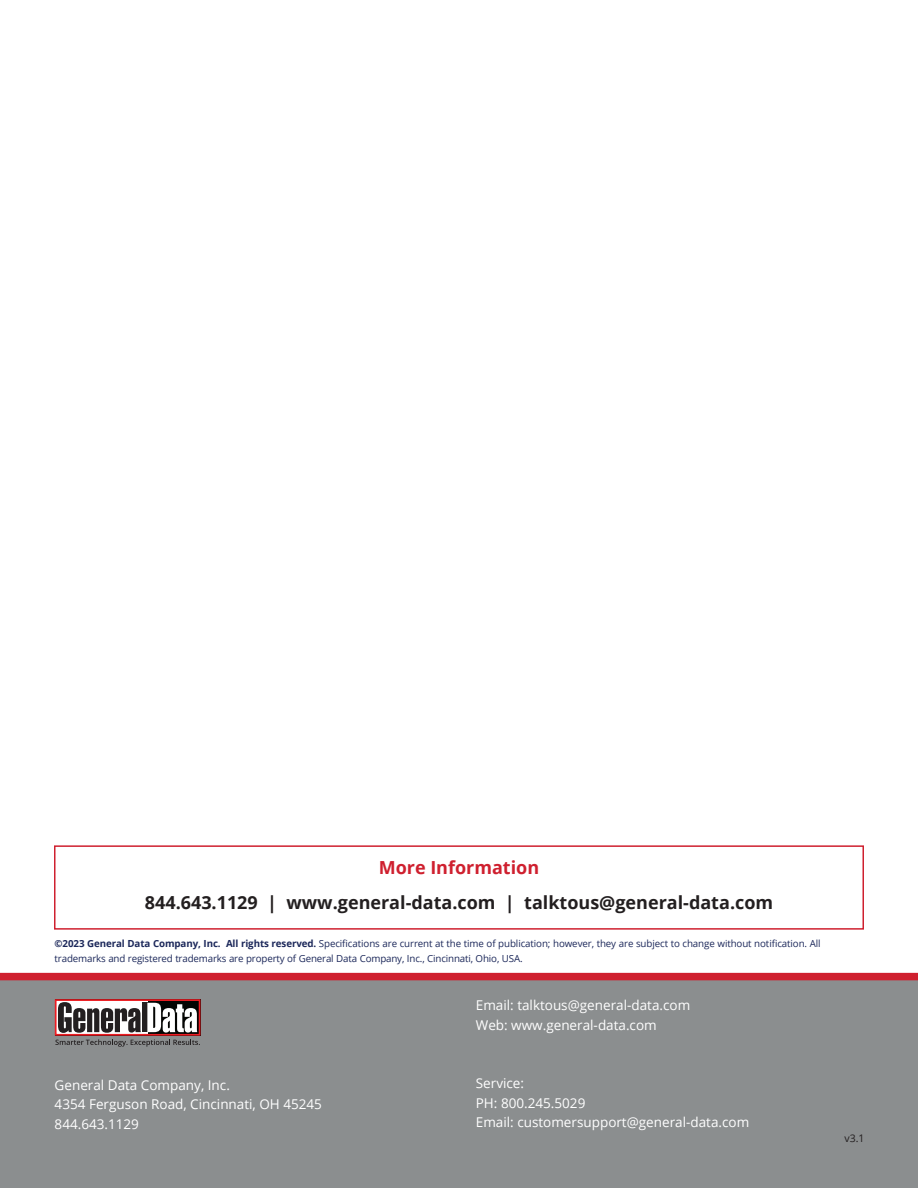
<style>
.page{position:relative;width:918px;height:1188px;background:#fff}
.page>*{position:absolute;margin:0;border:0;box-sizing:border-box;transform-origin:0 0}
.t1{font:700 18px "Open Sans";color:#231f20}
.t2{font:700 18px "Open Sans";color:#cf202f}
.t3{font:13.5px/19.5px "Open Sans";color:#fff}
.t4{font:10.5px "Open Sans";color:#231f20}
.t5{font:9.75px/15px "Open Sans";letter-spacing:-.01em;color:#1c285a}
.s1{font-weight:700}
</style>
<div class="page">
<div style="left:0;top:980px;width:918px;height:208px;background:#8b8e8f"></div>
<div style="left:0;top:973px;width:918px;height:7px;background:#cf202f"></div>
<div style="left:54px;top:845px;width:810px;height:85px;border:2px solid #cf202f"></div>
<svg style="left:58px;top:1002px;width:83px;height:31px"></svg>
<div style="left:142px;top:1003px;width:5px;height:29px;background:#231f20"></div>
<svg style="left:147px;top:1003px;width:50px;height:30px"></svg>
<div style="left:55px;top:999px;width:145px;height:37px;border:2px solid #ed1d23"></div>
<svg style="left:55px;top:1039px;width:145px;height:8px"></svg>
<h1 class="t2" style="left:379px;top:855px;width:162px">More Information</h1>
<h1 class="t1" style="left:145px;top:890px;width:630px">844.643.1129 | www.general-data.com | talktous@general-data.com</h1>
<p class="t5" style="left:55px;top:936px;width:767px"><span class="s1">©2023 General Data Company, Inc. All rights reserved.</span> Specifications are current at the time of publication; however, they are subject to change without notification. All trademarks and registered trademarks are property of General Data Company, Inc., Cincinnati, Ohio, USA.</p>
<h2 class="t3" style="left:55px;top:1075px;width:269px">General Data Company, Inc.<br>4354 Ferguson Road, Cincinnati, OH 45245<br>844.643.1129</h2>
<h2 class="t3" style="left:476px;top:995px;width:216px">Email: talktous@general-data.com<br>Web: www.general-data.com</h2>
<h2 class="t3" style="left:476px;top:1073px;width:275px">Service:<br>PH: 800.245.5029<br>Email: customersupport@general-data.com</h2>
<p class="t4" style="left:844px;top:1131px;width:22px">v3.1</p>
</div>
